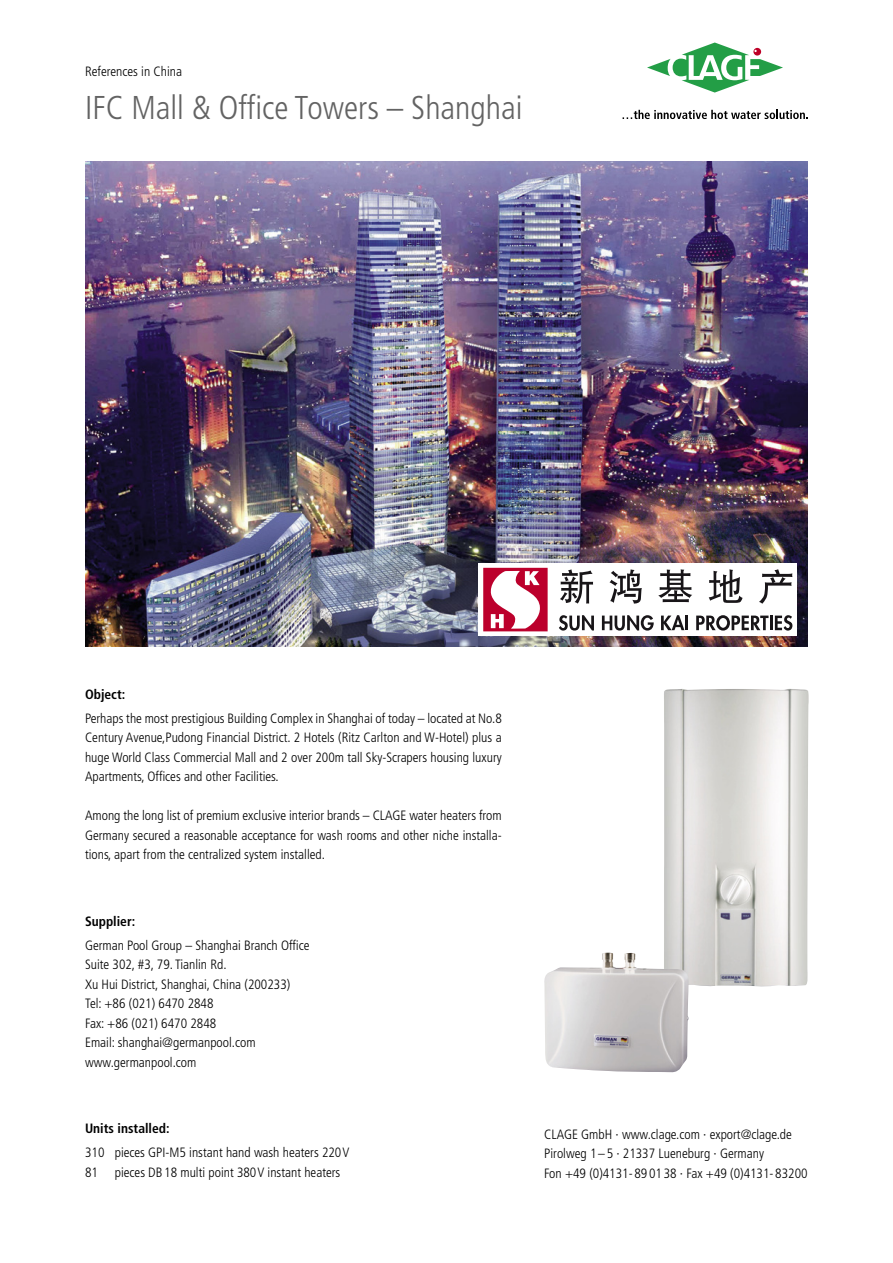
<style>
.page{position:relative;width:893px;height:1263px;background:#fff}
.page>*{position:absolute;margin:0;border:0;box-sizing:border-box;transform-origin:0 0}
.t1{font:300 condensed 33px "Frutiger LT Std";color:#636363}
.t2{font:300 condensed 13.5px/19.5px "Frutiger LT Std";color:#000}
.t3{font:700 condensed 13.5px "Frutiger LT Std";color:#000}
</style>
<div class="page">
<img style="left:85px;top:162px;width:723px;height:484px">
<img style="left:664px;top:689px;width:145px;height:298px">
<img style="left:544px;top:952px;width:146px;height:120px">
<div style="left:478px;top:563px;width:319px;height:73px;background:#fff"></div>
<svg style="left:560px;top:569px;width:33px;height:34px"></svg>
<svg style="left:610px;top:569px;width:32px;height:35px"></svg>
<svg style="left:658px;top:569px;width:34px;height:33px"></svg>
<svg style="left:709px;top:569px;width:33px;height:34px"></svg>
<svg style="left:759px;top:569px;width:33px;height:35px"></svg>
<svg style="left:559px;top:615px;width:35px;height:16px"></svg>
<svg style="left:602px;top:615px;width:52px;height:16px"></svg>
<svg style="left:661px;top:615px;width:27px;height:15px"></svg>
<svg style="left:696px;top:615px;width:96px;height:16px"></svg>
<svg style="left:483px;top:568px;width:65px;height:63px"></svg>
<svg style="left:647px;top:43px;width:136px;height:50px"></svg>
<svg style="left:623px;top:110px;width:185px;height:9px"></svg>
<p class="t2" style="left:85px;top:62px;width:98px">References in China</p>
<h1 class="t1" style="left:85px;top:89px;width:439px">IFC Mall &amp; Office Towers – Shanghai</h1>
<p class="t3" style="left:85px;top:686px;width:42px">Object:</p>
<p class="t2" style="left:85px;top:708px;width:418px;text-align:justify">Perhaps the most prestigious Building Complex in Shanghai of today – located at No.8<br>Century Avenue,Pudong Financial District. 2 Hotels (Ritz Carlton and W-Hotel) plus a huge World Class Commercial Mall and 2 over 200m tall Sky-Scrapers housing luxury Apartments, Offices and other Facilities.</p>
<p class="t2" style="left:85px;top:806px;width:418px;text-align:justify">Among the long list of premium exclusive interior brands – CLAGE water heaters from Germany secured a reasonable acceptance for wash rooms and other niche installa&shy;tions, apart from the centralized system installed.</p>
<p class="t3" style="left:85px;top:913px;width:52px">Supplier:</p>
<p class="t2" style="left:85px;top:935px;width:226px">German Pool Group – Shanghai Branch Office<br>Suite 302, #3, 79. Tianlin Rd.<br>Xu Hui District, Shanghai, China (200233)<br>Tel: +86 (021) 6470 2848<br>Fax: +86 (021) 6470 2848<br>Email: shanghai@germanpool.com www.germanpool.com</p>
<p class="t3" style="left:85px;top:1120px;width:86px">Units installed:</p>
<p class="t2" style="left:85px;top:1143px;width:266px">310 pieces GPI-M5 instant hand wash heaters 220V<br>81 pieces DB18 multi point 380V instant heaters</p>
<p class="t2" style="left:544px;top:1125px;width:265px">CLAGE GmbH · www.clage.com · export@clage.de<br>Pirolweg 1– 5 · 21337 Lueneburg · Germany<br>Fon +49 (0)4131- 89 01 38 · Fax +49 (0)4131- 83200</p>
</div>
